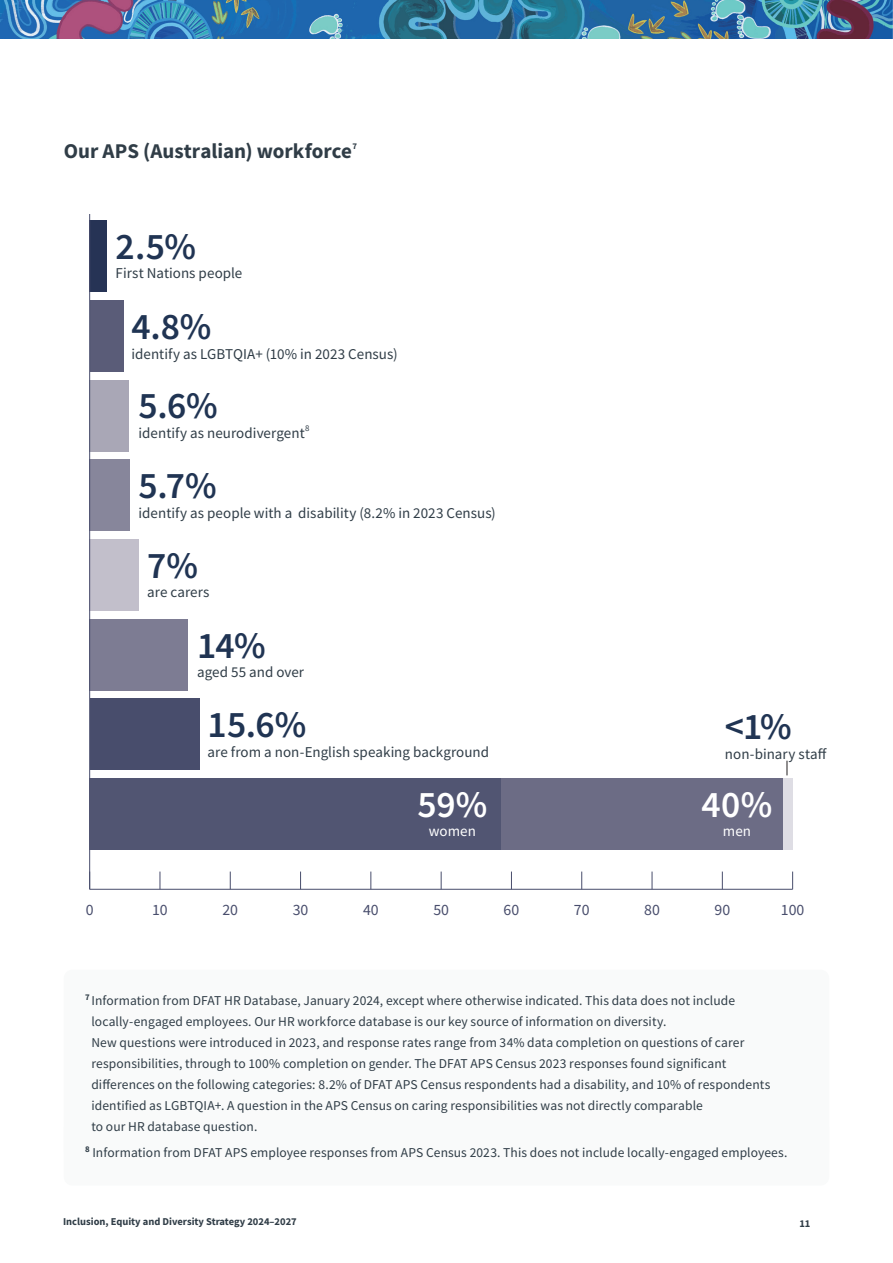
<style>
.page{position:relative;width:893px;height:1263px;background:#fff}
.page>*{position:absolute;margin:0;border:0;box-sizing:border-box;transform-origin:0 0}
.t1{font:600 37.5px "Source Sans Pro";color:#203453}
.t2{font:600 37.5px "Source Sans Pro";color:#fff}
.t3{font:700 21px "Source Sans Pro";color:#303d47}
.t4{font:15.75px "Source Sans Pro";color:#484d6c}
.t5{font:15px "Source Sans Pro";color:#303d47}
.t6{font:15px "Source Sans Pro";letter-spacing:.005em;color:#fff}
.t7{font:13.5px/21px "Source Sans Pro";letter-spacing:.005em;color:#303d47}
.t8{font:700 10.5px "Source Sans Pro";color:#303d47}
.t9{font:700 8.7px "Source Sans Pro";color:#303d47}
</style>
<div class="page">
<img style="left:0;top:0;width:893px;height:38px">
<div style="left:64px;top:970px;width:765px;height:190px;background:#f9fafa;border-radius:9px"></div>
<div style="left:64px;top:1121px;width:765px;height:64px;background:#f9fafa;border-radius:9px"></div>
<hr style="left:90px;top:889px;width:703px;height:1px;background:#484d6c">
<svg style="left:160px;top:871px;width:1px;height:18px"></svg>
<svg style="left:230px;top:871px;width:1px;height:18px"></svg>
<svg style="left:300px;top:871px;width:1px;height:18px"></svg>
<svg style="left:371px;top:871px;width:1px;height:18px"></svg>
<svg style="left:441px;top:871px;width:1px;height:18px"></svg>
<svg style="left:511px;top:871px;width:1px;height:18px"></svg>
<svg style="left:581px;top:871px;width:1px;height:18px"></svg>
<svg style="left:652px;top:871px;width:1px;height:18px"></svg>
<svg style="left:722px;top:871px;width:1px;height:18px"></svg>
<svg style="left:792px;top:871px;width:1px;height:18px"></svg>
<div style="left:90px;top:220px;width:17px;height:72px;background:#263355"></div>
<div style="left:90px;top:300px;width:33px;height:72px;background:#5a5c78"></div>
<div style="left:90px;top:380px;width:39px;height:71px;background:#a9a7b6"></div>
<div style="left:90px;top:459px;width:40px;height:72px;background:#87869b"></div>
<div style="left:90px;top:539px;width:49px;height:72px;background:#c2bfcb"></div>
<div style="left:90px;top:619px;width:98px;height:71px;background:#7d7c93"></div>
<div style="left:90px;top:698px;width:109px;height:72px;background:#484d6c"></div>
<div style="left:90px;top:778px;width:703px;height:72px;background:#dedde4"></div>
<hr style="left:89px;top:215px;width:1px;height:674px;background:#484d6c">
<div style="left:90px;top:779px;width:411px;height:71px;background:#515572"></div>
<div style="left:501px;top:779px;width:281px;height:71px;background:#6c6c85"></div>
<svg style="left:787px;top:761px;width:1px;height:14px"></svg>
<h2 class="t3" style="left:64px;top:137px;width:290px">Our APS (Australian) workforce</h2>
<p class="t9" style="left:352px;top:140px;width:6px">7</p>
<h1 class="t1" style="left:115px;top:222px;width:82px">2.5%</h1>
<p class="t5" style="left:115px;top:264px;width:128px">First Nations people</p>
<h1 class="t1" style="left:131px;top:302px;width:81px">4.8%</h1>
<p class="t5" style="left:131px;top:344px;width:268px">identify as LGBTQIA+ (10% in 2023 Census)</p>
<h1 class="t1" style="left:139px;top:381px;width:81px">5.6%</h1>
<p class="t5" style="left:139px;top:423px;width:173px">identify as neurodivergent<sup>8</sup></p>
<h1 class="t1" style="left:139px;top:461px;width:80px">5.7%</h1>
<p class="t5" style="left:139px;top:503px;width:359px">identify as people with a disability (8.2% in 2023 Census)</p>
<h1 class="t1" style="left:147px;top:540px;width:52px">7%</h1>
<p class="t5" style="left:147px;top:582px;width:64px">are carers</p>
<h1 class="t1" style="left:197px;top:620px;width:70px">14%</h1>
<p class="t5" style="left:197px;top:662px;width:109px">aged 55 and over</p>
<h1 class="t1" style="left:208px;top:700px;width:100px">15.6%</h1>
<p class="t5" style="left:208px;top:742px;width:283px">are from a non-English speaking background</p>
<h1 class="t2" style="left:417px;top:780px;width:71px">59%</h1>
<p class="t6" style="left:429px;top:821px;width:49px">women</p>
<h1 class="t1" style="left:725px;top:702px;width:68px">&lt;1%</h1>
<p class="t5" style="left:725px;top:744px;width:103px">non-binary staff</p>
<h1 class="t2" style="left:702px;top:780px;width:72px">40%</h1>
<p class="t6" style="left:723px;top:821px;width:30px">men</p>
<p class="t4" style="left:86px;top:899px;width:9px">0</p>
<p class="t4" style="left:152px;top:899px;width:17px">10</p>
<p class="t4" style="left:222px;top:899px;width:17px">20</p>
<p class="t4" style="left:293px;top:899px;width:17px">30</p>
<p class="t4" style="left:363px;top:899px;width:17px">40</p>
<p class="t4" style="left:433px;top:899px;width:17px">50</p>
<p class="t4" style="left:504px;top:899px;width:17px">60</p>
<p class="t4" style="left:574px;top:899px;width:17px">70</p>
<p class="t4" style="left:644px;top:899px;width:17px">80</p>
<p class="t4" style="left:714px;top:899px;width:17px">90</p>
<p class="t4" style="left:781px;top:899px;width:25px">100</p>
<p class="t7" style="left:91px;top:990px;width:681px;text-indent:-6px"><sup>7</sup> Information from DFAT HR Database, January 2024, except where otherwise indicated. This data does not include locally-engaged employees. Our HR workforce database is our key source of information on diversity.<br>New questions were introduced in 2023, and response rates range from 34% data completion on questions of carer responsibilities, through to 100% completion on gender. The DFAT APS Census 2023 responses found significant differences on the following categories: 8.2% of DFAT APS Census respondents had a disability, and 10% of respondents identified as LGBTQIA+. A question in the APS Census on caring responsibilities was not directly comparable<br>to our HR database question.</p>
<p class="t7" style="left:85px;top:1141px;width:704px"><sup>8</sup> Information from DFAT APS employee responses from APS Census 2023. This does not include locally-engaged employees.</p>
<p class="t8" style="left:63px;top:1215px;width:235px">Inclusion, Equity and Diversity Strategy 2024–2027</p>
<p class="t8" style="left:799px;top:1216px;width:13px">11</p>
</div>
